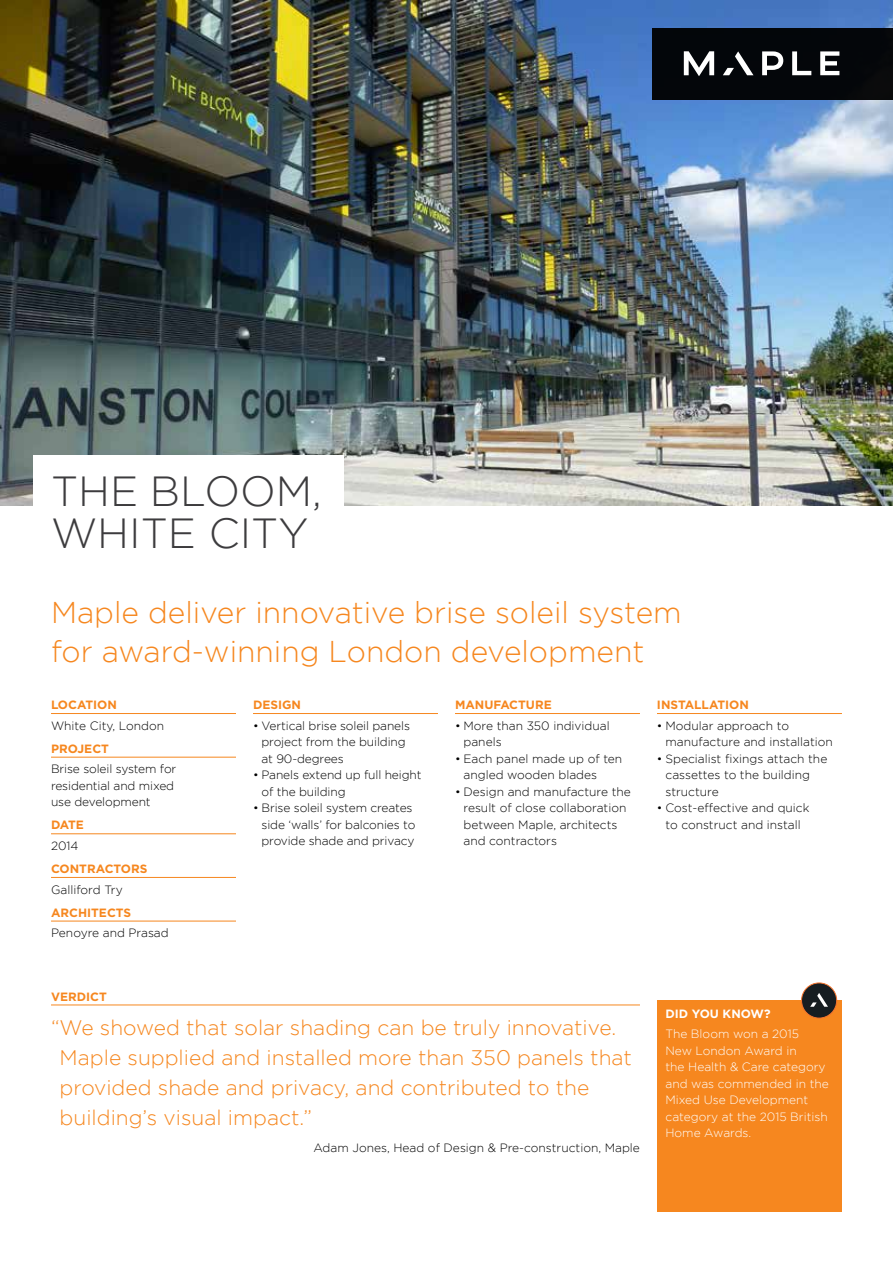
<style>
.page{position:relative;width:893px;height:1263px;background:#fff}
.page>*{position:absolute;margin:0;border:0;box-sizing:border-box;transform-origin:0 0}
.t1{font:300 42px/42px "Gotham";color:#3d3c3e}
.t2{font:300 30px/39px "Gotham";color:#f6871f}
.t3{font:300 21px/30px "Gotham";color:#f6871f}
.t4{font:300 12px/16.5px "Gotham";color:#000}
.t5{font:300 12px/16.5px "Gotham";color:#fff}
.t6{font:700 12px "Gotham";color:#f6871f}
.t7{font:700 12px "Gotham";color:#fff}
</style>
<div class="page">
<img style="left:0;top:0;width:893px;height:506px">
<div style="left:652px;top:28px;width:241px;height:71px;background:#04060a"></div>
<hr style="left:51px;top:1005px;width:589px;height:1px;background:#f6871f">
<svg style="left:762px;top:51px;width:21px;height:24px"></svg>
<svg style="left:792px;top:51px;width:19px;height:24px"></svg>
<svg style="left:820px;top:51px;width:19px;height:24px"></svg>
<svg style="left:684px;top:51px;width:30px;height:25px"></svg>
<svg style="left:723px;top:51px;width:30px;height:24px"></svg>
<hr style="left:51px;top:713px;width:185px;height:1px;background:#f6871f">
<hr style="left:51px;top:757px;width:185px;height:1px;background:#f6871f">
<hr style="left:51px;top:833px;width:185px;height:1px;background:#f6871f">
<hr style="left:51px;top:877px;width:185px;height:1px;background:#f6871f">
<hr style="left:51px;top:921px;width:185px;height:1px;background:#f6871f">
<hr style="left:253px;top:713px;width:185px;height:1px;background:#f6871f">
<hr style="left:455px;top:713px;width:185px;height:1px;background:#f6871f">
<hr style="left:657px;top:713px;width:185px;height:1px;background:#f6871f">
<div style="left:657px;top:1000px;width:185px;height:212px;background:#f6871f"></div>
<div style="left:33px;top:455px;width:311px;height:113px;background:#fff"></div>
<div style="left:801px;top:983px;width:36px;height:35px;background:#161d21;border-radius:50%"></div>
<div style="left:801px;top:983px;width:36px;height:35px;border:1px solid #f4742e;border-radius:50%"></div>
<svg style="left:810px;top:993px;width:18px;height:14px"></svg>
<h1 class="t1" style="left:51px;top:469px;width:272px">THE BLOOM,<br>WHITE CITY</h1>
<h2 class="t2" style="left:51px;top:592px;width:632px">Maple deliver innovative brise soleil system for award-winning London development</h2>
<p class="t6" style="left:51px;top:698px;width:67px">LOCATION</p>
<p class="t4" style="left:51px;top:717px;width:115px">White City, London</p>
<p class="t6" style="left:51px;top:741px;width:59px">PROJECT</p>
<p class="t4" style="left:51px;top:761px;width:127px">Brise soleil system for residential and mixed use development</p>
<p class="t6" style="left:51px;top:818px;width:34px">DATE</p>
<p class="t4" style="left:51px;top:837px;width:29px">2014</p>
<p class="t6" style="left:51px;top:862px;width:98px">CONTRACTORS</p>
<p class="t4" style="left:51px;top:881px;width:73px">Galliford Try</p>
<p class="t6" style="left:51px;top:905px;width:82px">ARCHITECTS</p>
<p class="t4" style="left:51px;top:925px;width:119px">Penoyre and Prasad</p>
<p class="t6" style="left:253px;top:698px;width:50px">DESIGN</p>
<p class="t4" style="left:262px;top:717px;width:150px;text-indent:-9px">• Vertical brise soleil panels project from the building at 90-degrees</p>
<p class="t4" style="left:262px;top:767px;width:162px;text-indent:-9px">• Panels extend up full height of the building</p>
<p class="t4" style="left:262px;top:800px;width:155px;text-indent:-9px">• Brise soleil system creates side ‘walls’ for balconies to provide shade and privacy</p>
<p class="t6" style="left:455px;top:698px;width:98px">MANUFACTURE</p>
<p class="t4" style="left:463px;top:717px;width:148px;text-indent:-9px">• More than 350 individual panels</p>
<p class="t4" style="left:463px;top:750px;width:160px;text-indent:-9px">• Each panel made up of ten angled wooden blades</p>
<p class="t4" style="left:463px;top:783px;width:169px;text-indent:-9px">• Design and manufacture the result of close collaboration between Maple, architects and contractors</p>
<p class="t6" style="left:657px;top:698px;width:93px">INSTALLATION</p>
<p class="t4" style="left:665px;top:717px;width:169px;text-indent:-9px">• Modular approach to manufacture and installation</p>
<p class="t4" style="left:665px;top:750px;width:163px;text-indent:-9px">• Specialist fixings attach the cassettes to the building structure</p>
<p class="t4" style="left:657px;top:800px;width:154px;text-align:center">• Cost-effective and quick to construct and install</p>
<p class="t6" style="left:51px;top:989px;width:57px">VERDICT</p>
<h3 class="t3" style="left:60px;top:1012px;width:574px;text-indent:-9px">“We showed that solar shading can be truly innovative.<br>Maple supplied and installed more than 350 panels that provided shade and privacy, and contributed to the building’s visual impact.”</h3>
<p class="t4" style="left:313px;top:1139px;width:328px">Adam Jones, Head of Design &amp; Pre-construction, Maple</p>
<p class="t7" style="left:665px;top:1006px;width:107px">DID YOU KNOW?</p>
<p class="t5" style="left:665px;top:1026px;width:165px">The Bloom won a 2015<br>New London Award in<br>the Health &amp; Care category and was commended in the<br>Mixed Use Development category at the 2015 British<br>Home Awards.</p>
</div>
